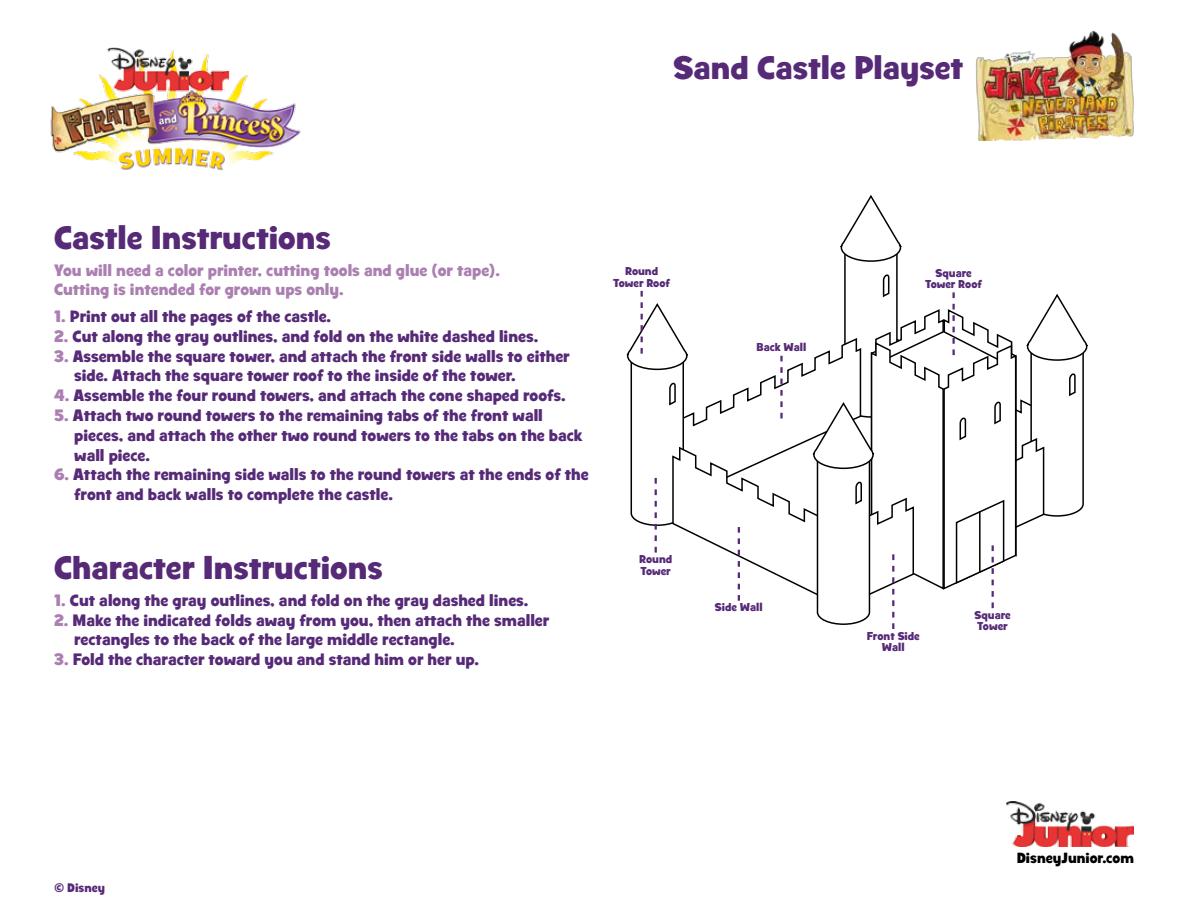
<style>
.page{position:relative;width:1188px;height:918px;background:#fff}
.page>*{position:absolute;margin:0;border:0;box-sizing:border-box;transform-origin:0 0}
.t1{font:700 33px "Disney Junior";color:#562a77}
.t2{font:700 16.5px/19.8px "Disney Junior";color:#562a77}
.t3{font:700 16.5px/19.8px "Disney Junior";color:#ab7fb1}
.t4{font:700 14.7px "Disney Junior";color:#000}
.t5{font:700 12.45px "Disney Junior";color:#562a77}
.t6{font:700 11.55px/11.6px "Disney Junior";color:#562a77;text-align:center}
.s1{color:#ab7fb1}
</style>
<div class="page">
<svg style="left:626px;top:195px;width:462px;height:434px"></svg>
<img style="left:50px;top:47px;width:251px;height:124px">
<img style="left:975px;top:30px;width:159px;height:110px">
<img style="left:1007px;top:802px;width:127px;height:45px">
<h1 class="t1" style="left:674px;top:47px;width:291px">Sand Castle Playset</h1>
<h1 class="t1" style="left:54px;top:217px;width:278px">Castle Instructions</h1>
<p class="t3" style="left:54px;top:260px;width:447px">You will need a color printer, cutting tools and glue (or tape).<br>Cutting is intended for grown ups only.</p>
<p class="t2" style="left:54px;top:306px;width:279px"><span class="s1">1.</span> Print out all the pages of the castle.</p>
<p class="t2" style="left:54px;top:326px;width:486px"><span class="s1">2.</span> Cut along the gray outlines, and fold on the white dashed lines.</p>
<p class="t2" style="left:74px;top:346px;width:497px;text-indent:-20px"><span class="s1">3.</span> Assemble the square tower, and attach the front side walls to either side. Attach the square tower roof to the inside of the tower.</p>
<p class="t2" style="left:54px;top:386px;width:513px"><span class="s1">4.</span> Assemble the four round towers, and attach the cone shaped roofs.</p>
<p class="t2" style="left:74px;top:405px;width:510px;text-indent:-20px"><span class="s1">5.</span> Attach two round towers to the remaining tabs of the front wall pieces, and attach the other two round towers to the tabs on the back wall piece.</p>
<p class="t2" style="left:74px;top:465px;width:516px;text-indent:-20px"><span class="s1">6.</span> Attach the remaining side walls to the round towers at the ends of the front and back walls to complete the castle.</p>
<h1 class="t1" style="left:54px;top:547px;width:330px">Character Instructions</h1>
<p class="t2" style="left:54px;top:590px;width:476px"><span class="s1">1.</span> Cut along the gray outlines, and fold on the gray dashed lines.</p>
<p class="t2" style="left:74px;top:610px;width:477px;text-indent:-20px"><span class="s1">2.</span> Make the indicated folds away from you, then attach the smaller rectangles to the back of the large middle rectangle.</p>
<p class="t2" style="left:54px;top:650px;width:427px"><span class="s1">3.</span> Fold the character toward you and stand him or her up.</p>
<p class="t6" style="left:613px;top:266px;width:58px">Round<br>Tower Roof</p>
<p class="t6" style="left:639px;top:553px;width:35px;text-align:left">Round<br>Tower</p>
<p class="t6" style="left:757px;top:341px;width:51px">Back Wall</p>
<p class="t6" style="left:715px;top:601px;width:49px">Side Wall</p>
<p class="t6" style="left:925px;top:267px;width:58px">Square<br>Tower Roof</p>
<p class="t6" style="left:867px;top:630px;width:55px">Front Side<br>Wall</p>
<p class="t6" style="left:975px;top:609px;width:38px;text-align:left">Square<br>Tower</p>
<p class="t5" style="left:54px;top:879px;width:52px">© Disney</p>
<p class="t4" style="left:1017px;top:848px;width:119px">DisneyJunior.com</p>
</div>
